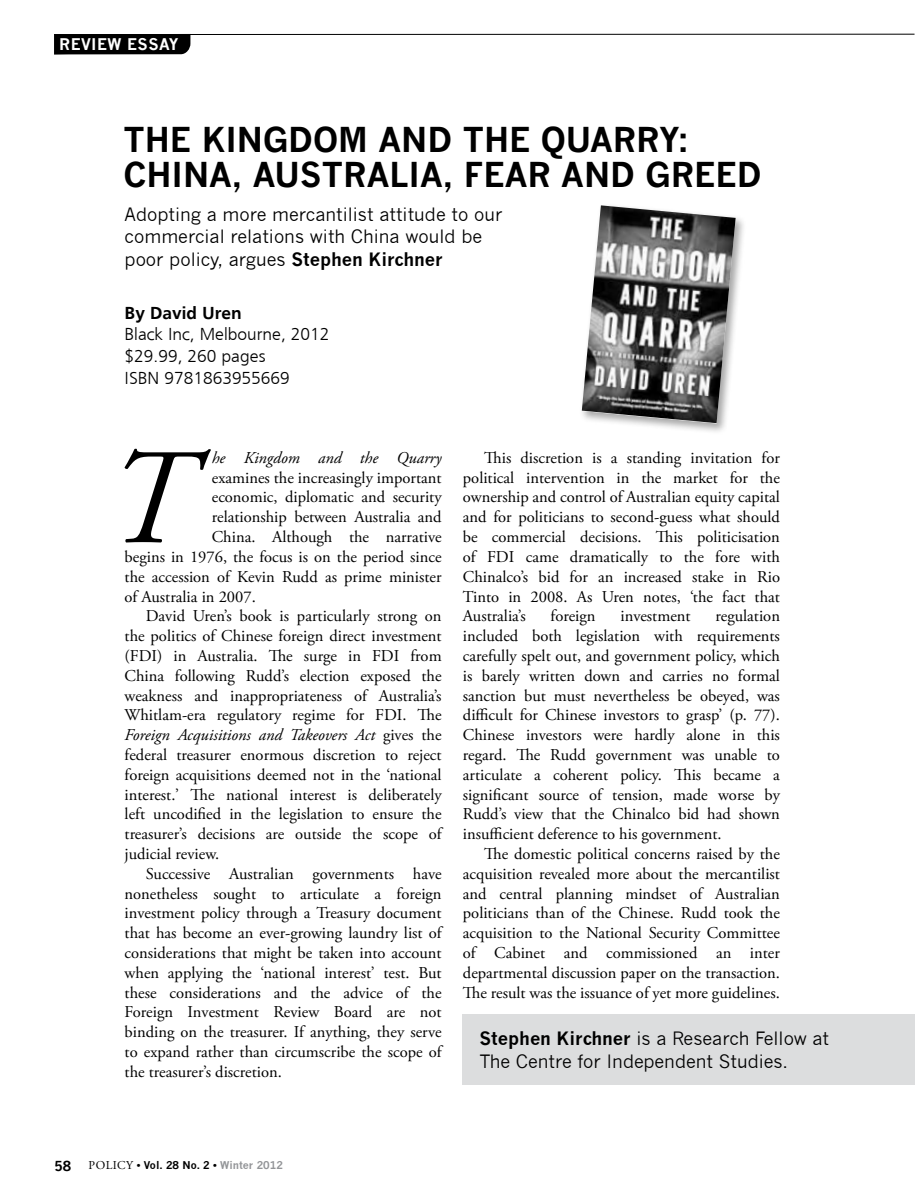
<style>
.page{position:relative;width:915px;height:1191px;background:#fff}
.page>*{position:absolute;margin:0;border:0;box-sizing:border-box;transform-origin:0 0}
.t1{font:italic 135.9px "Adobe Garamond Pro";color:#000}
.t2{font:700 33.45px "News Gothic";color:#000}
.t3{font:18px/22.5px "News Gothic";color:#000}
.t4{font:300 18px/21.6px "Frugal Sans";color:#000}
.t5{font:700 18px "Frugal Sans";color:#000}
.t6{font:16.5px/19.8px "Adobe Garamond Pro";color:#000;text-align:justify}
.t7{font:italic 16.5px "Adobe Garamond Pro";color:#000}
.t8{font:700 15.75px "News Gothic";letter-spacing:.025em;color:#fff}
.t9{font:700 13.5px "News Gothic";color:#000}
.t10{font:700 10.5px "News Gothic";color:#000}
.s1{font-weight:700}
.s2{font-style:normal}
.s3{font-family:"Adobe Garamond Pro";font-weight:400;font-size:12px}
.s4{color:#939598}
</style>
<div class="page">
<hr style="left:54px;top:34px;width:860px;height:1px;background:#000">
<div style="left:54px;top:35px;width:136px;height:20px;background:#000"></div>
<div style="left:579px;top:203px;width:167px;height:231px;background:#000;opacity:.35"></div>
<img style="left:581px;top:205px;width:154px;height:218px">
<div style="left:462px;top:1014px;width:452px;height:70px;background:#dcddde"></div>
<p class="t8" style="left:59px;top:35px;width:121px">REVIEW ESSAY</p>
<h2 class="t2" style="left:123px;top:119px;width:126px">THE KINGDOM</h2>
<h2 class="t2" style="left:378px;top:119px;width:25px">AND</h2>
<h2 class="t2" style="left:462px;top:119px;width:23px">THE</h2>
<h2 class="t2" style="left:540px;top:119px;width:49px">QUARR</h2>
<h2 class="t2" style="left:658px;top:119px;width:32px">Y:</h2>
<h2 class="t2" style="left:123px;top:155px;width:45px">CHINA</h2>
<h2 class="t2" style="left:232px;top:155px;width:65px">, AUSTRALIA</h2>
<h2 class="t2" style="left:442px;top:155px;width:63px">, FEAR</h2>
<h2 class="t2" style="left:561px;top:155px;width:25px">AND</h2>
<h2 class="t2" style="left:645px;top:155px;width:48px">GREED</h2>
<p class="t3" style="left:124px;top:203px;width:379px">Adopting a more mercantilist attitude to our commercial relations with China would be poor policy, argues <span class="s1">STEPHEN KIRCHNER</span></p>
<p class="t5" style="left:124px;top:302px;width:119px">By David Uren</p>
<p class="t4" style="left:124px;top:323px;width:206px">Black Inc, Melbourne, 2012 $29.99, 260 pages<br>ISBN 9781863955669</p>
<h1 class="t1" style="left:105px;top:417px;width:88px">T</h1>
<p class="t7" style="left:212px;top:448px;width:231px">he Kingdom and the Quarry</p>
<p class="t6" style="left:212px;top:468px;width:231px">examines the increasingly important</p>
<p class="t6" style="left:212px;top:488px;width:231px">economic, diplomatic and security</p>
<p class="t6" style="left:212px;top:508px;width:231px">relationship between Australia and</p>
<p class="t6" style="left:212px;top:527px;width:231px">China. Although the narrative</p>
<p class="t6" style="left:124px;top:547px;width:318px">begins in 1976, the focus is on the period since</p>
<p class="t6" style="left:124px;top:567px;width:318px">the accession of Kevin Rudd as prime minister</p>
<p class="t6" style="left:124px;top:587px;width:133px">of Australia in 2007.</p>
<p class="t6" style="left:146px;top:607px;width:297px">David Uren’s book is particularly strong on</p>
<p class="t6" style="left:124px;top:626px;width:318px">the politics of Chinese foreign direct investment</p>
<p class="t6" style="left:124px;top:646px;width:318px">(FDI) in Australia. The surge in FDI from</p>
<p class="t6" style="left:124px;top:666px;width:318px">China following Rudd’s election exposed the</p>
<p class="t6" style="left:124px;top:686px;width:318px">weakness and inappropriateness of Australia’s</p>
<p class="t6" style="left:124px;top:706px;width:318px">Whitlam-era regulatory regime for FDI. The</p>
<p class="t7" style="left:124px;top:725px;width:318px">Foreign Acquisitions and Takeovers Act <span class="s2">gives the</span></p>
<p class="t6" style="left:124px;top:745px;width:318px">federal treasurer enormous discretion to reject</p>
<p class="t6" style="left:124px;top:765px;width:318px">foreign acquisitions deemed not in the ‘national</p>
<p class="t6" style="left:124px;top:785px;width:319px">interest.’ The national interest is deliberately</p>
<p class="t6" style="left:124px;top:805px;width:318px">left uncodified in the legislation to ensure the</p>
<p class="t6" style="left:124px;top:824px;width:318px">treasurer’s decisions are outside the scope of</p>
<p class="t6" style="left:124px;top:844px;width:96px">judicial review.</p>
<p class="t6" style="left:146px;top:864px;width:297px">Successive Australian governments have</p>
<p class="t6" style="left:124px;top:884px;width:318px">nonetheless sought to articulate a foreign</p>
<p class="t6" style="left:124px;top:904px;width:318px">investment policy through a Treasury document</p>
<p class="t6" style="left:124px;top:923px;width:318px">that has become an ever-growing laundry list of</p>
<p class="t6" style="left:124px;top:943px;width:318px">considerations that might be taken into account</p>
<p class="t6" style="left:124px;top:963px;width:318px">when applying the ‘national interest’ test. But</p>
<p class="t6" style="left:124px;top:983px;width:318px">these considerations and the advice of the</p>
<p class="t6" style="left:124px;top:1003px;width:318px">Foreign Investment Review Board are not</p>
<p class="t6" style="left:124px;top:1022px;width:318px">binding on the treasurer. If anything, they serve</p>
<p class="t6" style="left:124px;top:1042px;width:318px">to expand rather than circumscribe the scope of</p>
<p class="t6" style="left:124px;top:1062px;width:159px">the treasurer’s discretion.</p>
<p class="t6" style="left:463px;top:448px;width:318px;text-indent:21px">This discretion is a standing invitation for political intervention in the market for the ownership and control of Australian equity capital and for politicians to second-guess what should be commercial decisions. This politicisation of FDI came dramatically to the fore with Chinalco’s bid for an increased stake in Rio Tinto in 2008. As Uren notes, ‘the fact that Australia’s</p>
<p class="t6" style="left:463px;top:607px;width:318px;text-indent:252px">regulation included both legislation with requirements carefully spelt out, and government policy, which is barely written down and carries no formal sanction but must nevertheless be obeyed, was difficult for Chinese investors to grasp’ (p. 77).<br>Chinese investors were hardly alone in this regard. The Rudd government was unable to articulate a coherent policy. This became a significant source of tension, made worse by Rudd’s view that the Chinalco bid had shown insufficient deference to his government.</p>
<p class="t6" style="left:463px;top:844px;width:318px;text-indent:21px">The domestic political concerns raised by the acquisition revealed more about the mercantilist and central planning mindset of Australian politicians than of the Chinese. Rudd took the acquisition to the National Security Committee of Cabinet and commissioned an inter departmental discussion paper on the transaction.<br>The result was the issuance of yet more guidelines.</p>
<p class="t6" style="left:550px;top:607px;width:46px">foreign</p>
<p class="t6" style="left:620px;top:607px;width:72px">investment</p>
<p class="t3" style="left:479px;top:1027px;width:351px"><span class="s1">STEPHEN KIRCHNER</span> is a Research Fellow at<br>The Centre for Independent Studies.</p>
<p class="t9" style="left:54px;top:1157px;width:18px">58</p>
<p class="t10" style="left:89px;top:1159px;width:196px"><span class="s3">Policy</span> • VOL. 28 NO. 2 • <span class="s4">WINTER 2012</span></p>
</div>
